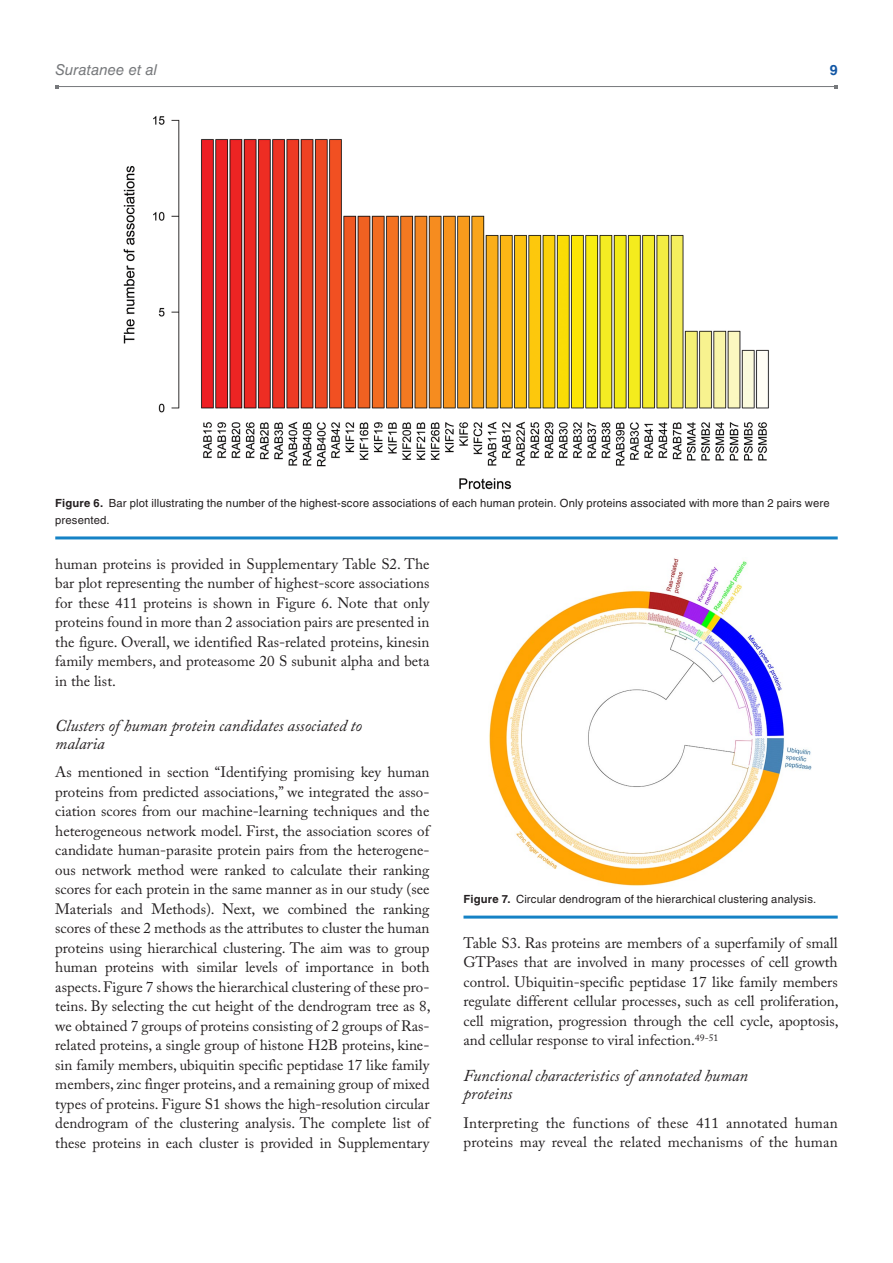
<style>
.page{position:relative;width:893px;height:1263px;background:#fff}
.page>*{position:absolute;margin:0;border:0;box-sizing:border-box;transform-origin:0 0}
.t1{font:italic 16.5px/18px "Adobe Caslon Pro";color:#231f20}
.t2{font:15px/19.5px "Adobe Caslon Pro";color:#231f20;text-align:justify}
.t3{font:italic 15px "Helvetica LT Std";color:#76787b}
.t4{font:700 14.25px "Helvetica LT Std";color:#1055a4}
.t5{font:11.25px/16.5px "Helvetica LT Std";letter-spacing:.015em;color:#231f20}
.s1{font-weight:700}
</style>
<div class="page">
<hr style="left:57px;top:86px;width:779px;height:1px;background:#76787b">
<hr style="left:55px;top:536px;width:783px;height:3px;background:#1582c5">
<img style="left:123px;top:116px;width:646px;height:374px">
<hr style="left:463px;top:915px;width:375px;height:3px;background:#1582c5">
<img style="left:489px;top:558px;width:323px;height:328px">
<p class="t3" style="left:55px;top:61px;width:103px">Suratanee et al</p>
<p class="t4" style="left:830px;top:61px;width:9px">9</p>
<p class="t5" style="left:55px;top:495px;width:776px"><span class="s1">Figure 6.</span> Bar plot illustrating the number of the highest-score associations of each human protein. Only proteins associated with more than 2 pairs were presented.</p>
<p class="t2" style="left:55px;top:554px;width:376px">human proteins is provided in Supplementary Table S2. The bar plot representing the number of highest-score associations for these 411 proteins is shown in Figure 6. Note that only proteins found in more than 2 association pairs are presented in the figure. Overall, we identified Ras-related proteins, kinesin family members, and proteasome 20 S subunit alpha and beta in the list.</p>
<p class="t1" style="left:55px;top:716px;width:308px">Clusters of human protein candidates associated to malaria</p>
<p class="t2" style="left:55px;top:762px;width:377px">As mentioned in section “Identifying promising key human proteins from predicted associations,” we integrated the asso&shy;ciation scores from our machine-learning techniques and the heterogeneous network model. First, the association scores of candidate human-parasite protein pairs from the heterogene&shy;ous network method were ranked to calculate their ranking scores for each protein in the same manner as in our study (see Materials and Methods). Next, we combined the ranking scores of these 2 methods as the attributes to cluster the human proteins using hierarchical clustering. The aim was to group human proteins with similar levels of importance in both aspects. Figure 7 shows the hierarchical clustering of these pro&shy;teins. By selecting the cut height of the dendrogram tree as 8, we obtained 7 groups of proteins consisting of 2 groups of Ras&shy;related proteins, a single group of histone H2B proteins, kine&shy;sin family members, ubiquitin specific peptidase 17 like family members, zinc finger proteins, and a remaining group of mixed types of proteins. Figure S1 shows the high-resolution circular dendrogram of the clustering analysis. The complete list of these proteins in each cluster is provided in Supplementary</p>
<p class="t5" style="left:463px;top:891px;width:354px"><span class="s1">Figure 7.</span> Circular dendrogram of the hierarchical clustering analysis.</p>
<p class="t2" style="left:463px;top:933px;width:377px">Table S3. Ras proteins are members of a superfamily of small GTPases that are involved in many processes of cell growth control. Ubiquitin-specific peptidase 17 like family members regulate different cellular processes, such as cell proliferation, cell migration, progression through the cell cycle, apoptosis, and cellular response to viral infection.<sup>49-51</sup></p>
<p class="t1" style="left:463px;top:1067px;width:286px">Functional characteristics of annotated human proteins</p>
<p class="t2" style="left:463px;top:1113px;width:376px">Interpreting the functions of these 411 annotated human proteins may reveal the related mechanisms of the human</p>
</div>
